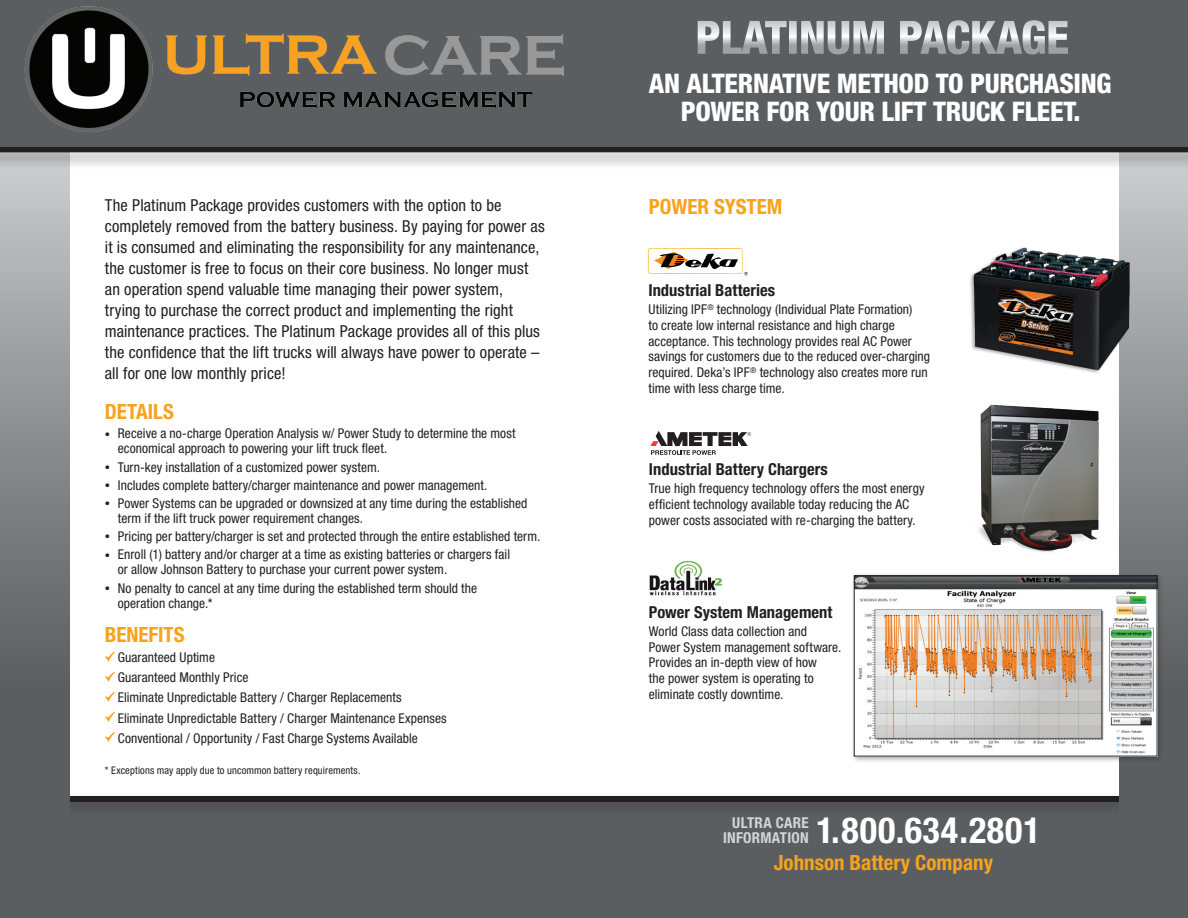
<style>
.page{position:relative;width:1188px;height:918px;background:#fff}
.page>*{position:absolute;margin:0;border:0;box-sizing:border-box;transform-origin:0 0}
.t1{font:700 condensed 36px "Helvetica Neue LT Std";letter-spacing:.03em;color:#fff}
.t2{font:800 condensed 27px/28.5px "Helvetica Neue LT Std";letter-spacing:-.01em;color:#fff;text-align:center}
.t3{font:700 condensed 21px "Helvetica Neue LT Std";color:#f9a21c}
.t4{font:condensed 16.5px/21px "Helvetica Neue LT Std";letter-spacing:.005em;color:#231f20}
.t5{font:700 condensed 16.5px "Helvetica Neue LT Std";letter-spacing:.005em;color:#231f20}
.t6{font:700 condensed 15px/15px "Helvetica Neue LT Std";letter-spacing:.02em;color:#d3d4d5;text-align:right}
.t7{font:condensed 13.5px/15.8px "Helvetica Neue LT Std";letter-spacing:.005em;color:#231f20}
.t8{font:condensed 10.5px "Helvetica Neue LT Std";letter-spacing:.015em;color:#231f20}
.s1{font-size:10.5px}
</style>
<div class="page">
<div style="left:67px;top:800px;width:1053px;height:118px;background:#5b5e60"></div>
<div style="left:57px;top:791px;width:1076px;height:26px;background:#231f20;opacity:.4"></div>
<div style="left:67px;top:797px;width:1056px;height:5px;background:#231f20"></div>
<svg style="left:0;top:170px;width:69px;height:748px;background:#7b7d7f"></svg>
<svg style="left:1119px;top:170px;width:69px;height:748px;background:#818486"></svg>
<div style="left:0;top:0;width:1188px;height:150px;background:#5b5e60"></div>
<div style="left:0;top:144px;width:1188px;height:26px;background:#231f20;opacity:.4"></div>
<div style="left:0;top:147px;width:1188px;height:5px;background:#231f20"></div>
<img style="left:647px;top:248px;width:100px;height:28px">
<img style="left:649px;top:560px;width:74px;height:36px">
<svg style="left:650px;top:431px;width:101px;height:24px"></svg>
<svg style="left:105px;top:652px;width:10px;height:10px"></svg>
<svg style="left:105px;top:672px;width:10px;height:10px"></svg>
<svg style="left:105px;top:692px;width:10px;height:10px"></svg>
<svg style="left:105px;top:712px;width:10px;height:10px"></svg>
<svg style="left:105px;top:732px;width:10px;height:10px"></svg>
<img style="left:970px;top:236px;width:172px;height:146px">
<div style="left:851px;top:573px;width:313px;height:190px;background:#231f20;opacity:.4"></div>
<img style="left:856px;top:578px;width:299px;height:176px">
<div style="left:854px;top:576px;width:303px;height:180px;border:1px solid #231f20"></div>
<img style="left:979px;top:404px;width:120px;height:148px">
<svg style="left:698px;top:20px;width:370px;height:34px"></svg>
<img style="left:8px;top:6px;width:575px;height:207px">
<p class="t4" style="left:105px;top:195px;width:441px">The Platinum Package provides customers with the option to be completely removed from the battery business. By paying for power as it is consumed and eliminating the responsibility for any maintenance, the customer is free to focus on their core business. No longer must an operation spend valuable time managing their power system,<br>trying to purchase the correct product and implementing the right maintenance practices. The Platinum Package provides all of this plus the confidence that the lift trucks will always have power to operate – all for one low monthly price!</p>
<h3 class="t3" style="left:105px;top:399px;width:71px">DETAILS</h3>
<p class="t7" style="left:118px;top:426px;width:399px;line-height:15px;text-indent:-13px"><span class="s1">•</span> Receive a no-charge Operation Analysis w/ Power Study to determine the most economical approach to powering your lift truck fleet.</p>
<p class="t7" style="left:105px;top:459px;width:277px"><span class="s1">•</span> Turn-key installation of a customized power system.</p>
<p class="t7" style="left:105px;top:477px;width:384px"><span class="s1">•</span> Includes complete battery/charger maintenance and power management.</p>
<p class="t7" style="left:118px;top:496px;width:411px;line-height:15px;text-indent:-13px"><span class="s1">•</span> Power Systems can be upgraded or downsized at any time during the established term if the lift truck power requirement changes.</p>
<p class="t7" style="left:105px;top:528px;width:437px"><span class="s1">•</span> Pricing per battery/charger is set and protected through the entire established term.</p>
<p class="t7" style="left:118px;top:547px;width:394px;line-height:15px;text-indent:-13px"><span class="s1">•</span> Enroll (1) battery and/or charger at a time as existing batteries or chargers fail or allow Johnson Battery to purchase your current power system.</p>
<p class="t7" style="left:118px;top:580px;width:361px;line-height:15px;text-indent:-13px"><span class="s1">•</span> No penalty to cancel at any time during the established term should the operation change.*</p>
<h3 class="t3" style="left:105px;top:622px;width:81px">BENEFITS</h3>
<p class="t7" style="left:118px;top:647px;width:330px;line-height:20.1px">Guaranteed Uptime<br>Guaranteed Monthly Price<br>Eliminate Unpredictable Battery / Charger Replacements Eliminate Unpredictable Battery / Charger Maintenance Expenses Conventional / Opportunity / Fast Charge Systems Available</p>
<p class="t8" style="left:105px;top:765px;width:257px">* Exceptions may apply due to uncommon battery requirements.</p>
<h2 class="t2" style="left:649px;top:68px;width:464px">AN ALTERNATIVE METHOD TO PURCHASING<br>POWER FOR YOUR LIFT TRUCK FLEET.</h2>
<h3 class="t3" style="left:649px;top:194px;width:135px">POWER SYSTEM</h3>
<p class="t5" style="left:648px;top:280px;width:128px">Industrial Batteries</p>
<p class="t7" style="left:648px;top:301px;width:283px">Utilizing IPF<sup>®</sup> technology (Individual Plate Formation)<br>to create low internal resistance and high charge acceptance. This technology provides real AC Power savings for customers due to the reduced over-charging required. Deka’s IPF<sup>®</sup> technology also creates more run time with less charge time.</p>
<p class="t5" style="left:649px;top:459px;width:180px">Industrial Battery Chargers</p>
<p class="t7" style="left:649px;top:480px;width:277px">True high frequency technology offers the most energy efficient technology available today reducing the AC power costs associated with re-charging the battery.</p>
<p class="t5" style="left:649px;top:602px;width:185px">Power System Management</p>
<p class="t7" style="left:649px;top:623px;width:194px">World Class data collection and<br>Power System management software.<br>Provides an in-depth view of how<br>the power system is operating to eliminate costly downtime.</p>
<p class="t6" style="left:723px;top:815px;width:87px">ULTRA CARE<br>INFORMATION</p>
<h1 class="t1" style="left:816px;top:808px;width:226px">1.800.634.2801</h1>
<h3 class="t3" style="left:774px;top:850px;width:221px">Johnson Battery Company</h3>
</div>
